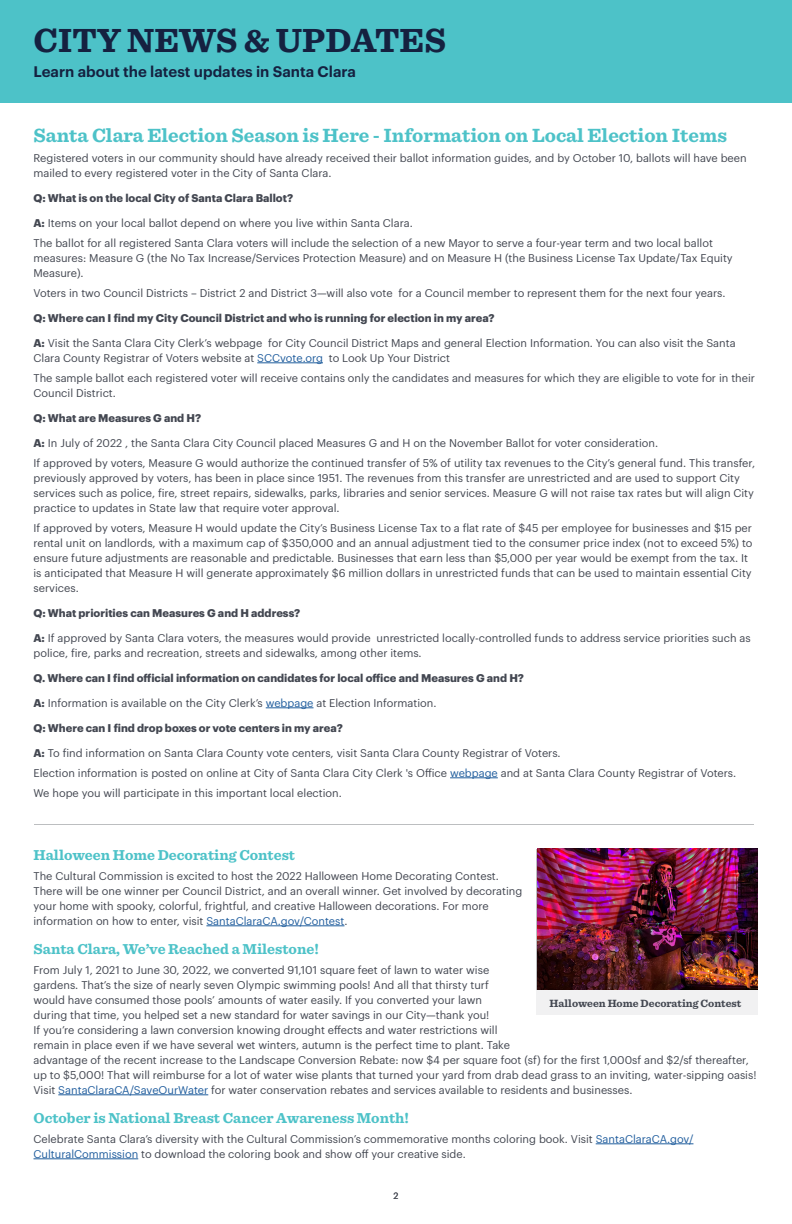
<style>
.page{position:relative;width:792px;height:1224px;background:#fff}
.page>*{position:absolute;margin:0;border:0;box-sizing:border-box;transform-origin:0 0}
.t1{font:700 35px "Sentinel";color:#152140}
.t2{font:700 20px "Sentinel";color:#4dc2c8}
.t3{font:700 15px "Sentinel";color:#4dc2c8}
.t4{font:600 15px "Graphik";color:#152140}
.t5{font:11px/15px "Graphik";color:#434751}
.t6{font:700 11px "Graphik";color:#434751}
.t7{font:700 11px "Sentinel";color:#434751}
.t8{font:9px "Graphik";color:#434751}
.s1{font-weight:700}
.s2{color:#215e9e}
</style>
<div class="page">
<div style="left:0;top:0;width:792px;height:103px;background:#4dc2c8"></div>
<hr style="left:257px;top:363px;width:66px;height:1px;background:#215e9e">
<hr style="left:266px;top:708px;width:48px;height:1px;background:#215e9e">
<hr style="left:450px;top:778px;width:48px;height:1px;background:#215e9e">
<hr style="left:206px;top:926px;width:138px;height:1px;background:#215e9e">
<hr style="left:58px;top:1095px;width:150px;height:1px;background:#215e9e">
<hr style="left:596px;top:1144px;width:97px;height:1px;background:#215e9e">
<hr style="left:34px;top:1159px;width:104px;height:1px;background:#215e9e">
<img style="left:537px;top:849px;width:221px;height:142px">
<div style="left:537px;top:991px;width:221px;height:24px;background:#f1f1f2"></div>
<hr style="left:34px;top:824px;width:720px;height:1px;background:#bcbec0">
<h1 class="t1" style="left:34px;top:13px;width:414px">CITY NEWS &amp; UPDATES</h1>
<h3 class="t4" style="left:34px;top:60px;width:324px">Learn about the latest updates in Santa Clara</h3>
<h2 class="t2" style="left:34px;top:119px;width:695px">Santa Clara Election Season is Here - Information on Local Election Items</h2>
<p class="t5" style="left:34px;top:149px;width:715px">Registered voters in our community should have already received their ballot information guides, and by October 10, ballots will have been mailed to every registered voter in the City of Santa Clara.</p>
<p class="t6" style="left:34px;top:189px;width:261px">Q: What is on the local City of Santa Clara Ballot?</p>
<p class="t5" style="left:34px;top:212px;width:681px;line-height:20px"><span class="s1">A:</span> Items on your local ballot depend on where you live within Santa Clara.<br>The ballot for all registered Santa Clara voters will include the selection of a new Mayor to serve a four-year term and two local ballot</p>
<p class="t5" style="left:34px;top:249px;width:701px">measures: Measure G (the No Tax Increase/Services Protection Measure) and on Measure H (the Business License Tax Update/Tax Equity<br>Measure).</p>
<p class="t5" style="left:34px;top:284px;width:693px">Voters in two Council Districts – District 2 and District 3—will also vote for a Council member to represent them for the next four years.</p>
<p class="t6" style="left:34px;top:309px;width:463px">Q: Where can I find my City Council District and who is running for election in my area?</p>
<p class="t5" style="left:34px;top:334px;width:704px"><span class="s1">A:</span> Visit the Santa Clara City Clerk’s webpage for City Council District Maps and general Election Information. You can also visit the Santa<br>Clara County Registrar of Voters website at <span class="s2">SCCvote.org</span> to Look Up Your District</p>
<p class="t5" style="left:34px;top:369px;width:723px">The sample ballot each registered voter will receive contains only the candidates and measures for which they are eligible to vote for in their<br>Council District.</p>
<p class="t6" style="left:34px;top:409px;width:169px">Q: What are Measures G and H?</p>
<p class="t5" style="left:34px;top:432px;width:723px;line-height:20px"><span class="s1">A:</span> In July of 2022 , the Santa Clara City Council placed Measures G and H on the November Ballot for voter consideration.<br>If approved by voters, Measure G would authorize the continued transfer of 5% of utility tax revenues to the City’s general fund. This transfer,</p>
<p class="t5" style="left:34px;top:469px;width:722px">previously approved by voters, has been in place since 1951. The revenues from this transfer are unrestricted and are used to support City services such as police, fire, street repairs, sidewalks, parks, libraries and senior services. Measure G will not raise tax rates but will align City practice to updates in State law that require voter approval.</p>
<p class="t5" style="left:34px;top:519px;width:721px">If approved by voters, Measure H would update the City’s Business License Tax to a flat rate of $45 per employee for businesses and $15 per rental unit on landlords, with a maximum cap of $350,000 and an annual adjustment tied to the consumer price index (not to exceed 5%) to ensure future adjustments are reasonable and predictable. Businesses that earn less than $5,000 per year would be exempt from the tax. It is anticipated that Measure H will generate approximately $6 million dollars in unrestricted funds that can be used to maintain essential City services.</p>
<p class="t6" style="left:34px;top:604px;width:268px">Q: What priorities can Measures G and H address?</p>
<p class="t5" style="left:34px;top:629px;width:719px"><span class="s1">A:</span> If approved by Santa Clara voters, the measures would provide unrestricted locally-controlled funds to address service priorities such as police, fire, parks and recreation, streets and sidewalks, among other items.</p>
<p class="t6" style="left:34px;top:669px;width:492px">Q. Where can I find official information on candidates for local office and Measures G and H?</p>
<p class="t5" style="left:34px;top:694px;width:405px"><span class="s1">A:</span> Information is available on the City Clerk’s <span class="s2">webpage</span> at Election Information.</p>
<p class="t6" style="left:34px;top:719px;width:311px">Q: Where can I find drop boxes or vote centers in my area?</p>
<p class="t5" style="left:34px;top:742px;width:704px;line-height:20px"><span class="s1">A:</span> To find information on Santa Clara County vote centers, visit Santa Clara County Registrar of Voters.<br>Election information is posted on online at City of Santa Clara City Clerk 's Office <span class="s2">webpage</span> and at Santa Clara County Registrar of Voters.<br>We hope you will participate in this important local election.</p>
<h3 class="t3" style="left:34px;top:843px;width:263px">Halloween Home Decorating Contest</h3>
<p class="t5" style="left:34px;top:867px;width:490px">The Cultural Commission is excited to host the 2022 Halloween Home Decorating Contest.<br>There will be one winner per Council District, and an overall winner. Get involved by decorating your home with spooky, colorful, frightful, and creative Halloween decorations. For more information on how to enter, visit <span class="s2">SantaClaraCA.gov/Contest</span>.</p>
<h3 class="t3" style="left:34px;top:937px;width:287px">Santa Clara, We’ve Reached a Milestone!</h3>
<p class="t5" style="left:34px;top:961px;width:725px">From July 1, 2021 to June 30, 2022, we converted 91,101 square feet of lawn to water wise<br>gardens. That’s the size of nearly seven Olympic swimming pools! And all that thirsty turf<br>would have consumed those pools’ amounts of water easily. If you converted your lawn<br>during that time, you helped set a new standard for water savings in our City—thank you!<br>If you’re considering a lawn conversion knowing drought effects and water restrictions will<br>remain in place even if we have several wet winters, autumn is the perfect time to plant. Take<br>advantage of the recent increase to the Landscape Conversion Rebate: now $4 per square foot (sf) for the first 1,000sf and $2/sf thereafter, up to $5,000! That will reimburse for a lot of water wise plants that turned your yard from drab dead grass to an inviting, water-sipping oasis!<br>Visit <span class="s2">SantaClaraCA/SaveOurWater</span> for water conservation rebates and services available to residents and businesses.</p>
<h3 class="t3" style="left:34px;top:1106px;width:377px">October is National Breast Cancer Awareness Month!</h3>
<p class="t5" style="left:34px;top:1130px;width:661px">Celebrate Santa Clara’s diversity with the Cultural Commission’s commemorative months coloring book. Visit <span class="s2">SantaClaraCA.gov/<br>CulturalCommission</span> to download the coloring book and show off your creative side.</p>
<p class="t7" style="left:550px;top:994px;width:193px">Halloween Home Decorating Contest</p>
<p class="t8" style="left:394px;top:1189px;width:6px">2</p>
</div>
